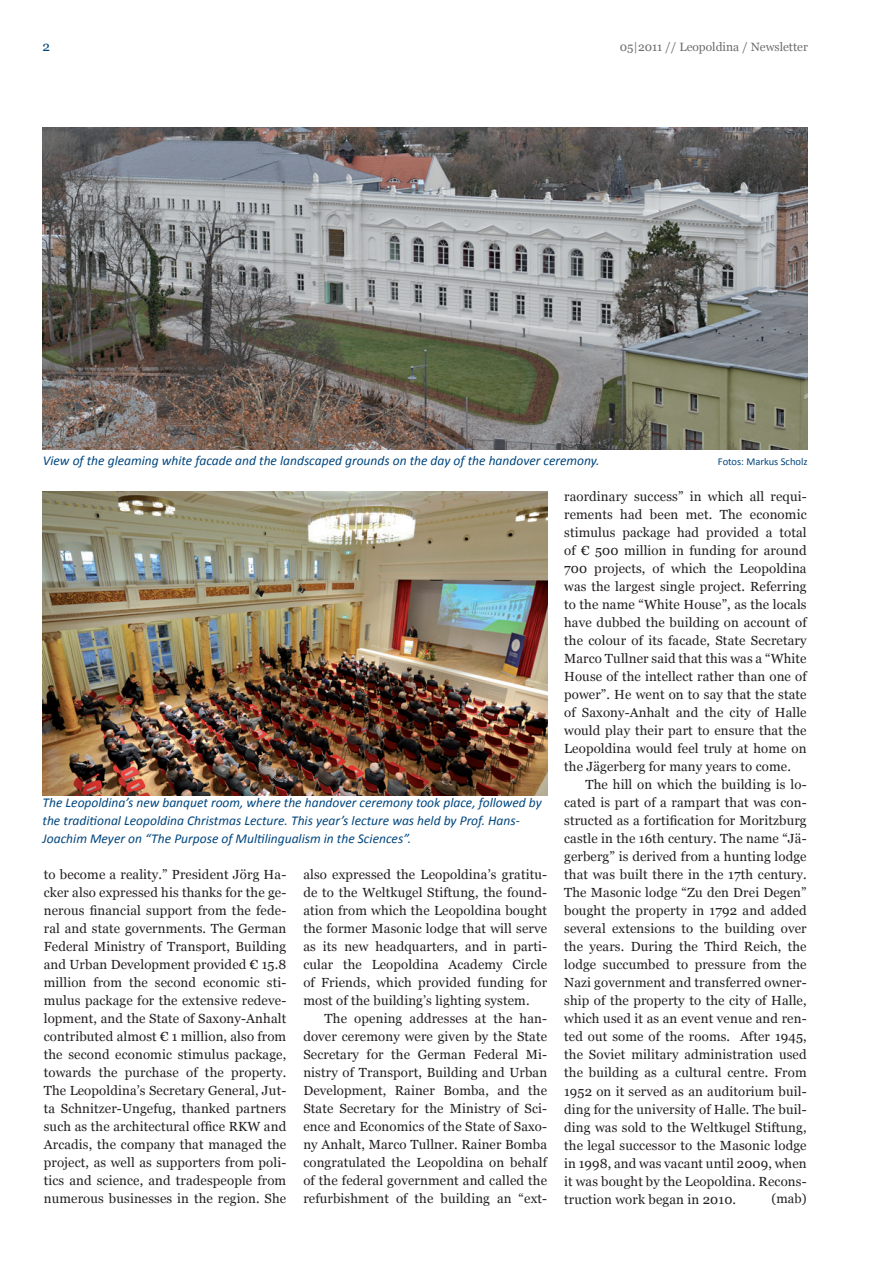
<style>
.page{position:relative;width:893px;height:1263px;background:#fff}
.page>*{position:absolute;margin:0;border:0;box-sizing:border-box;transform-origin:0 0}
.t1{font:italic 13.5px/18px "Calibri";color:#00467e}
.t2{font:13.5px "Georgia";color:#00467e}
.t3{font:13.2px/18px "Georgia";letter-spacing:.01em;color:#231f20;text-align:justify}
.t4{font:12.9px "Georgia";color:#231f20}
.t5{font:12px "Georgia";color:#6c6d70}
.t6{font:10.5px "Calibri";color:#00467e}
</style>
<div class="page">
<img style="left:43px;top:492px;width:504px;height:304px">
<img style="left:43px;top:128px;width:765px;height:322px">
<p class="t2" style="left:43px;top:39px;width:9px">2</p>
<p class="t5" style="left:620px;top:40px;width:190px">05|2011 // Leopoldina / Newsletter</p>
<p class="t1" style="left:43px;top:451px;width:558px">View of the gleaming white facade and the landscaped grounds on the day of the handover ceremony.</p>
<p class="t6" style="left:718px;top:455px;width:91px">Fotos: Markus Scholz</p>
<p class="t1" style="left:43px;top:793px;width:501px">The Leopoldina’s new banquet room, where the handover ceremony took place, followed by the traditional Leopoldina Christmas Lecture. This year’s lecture was held by Prof. Hans-<br>Joachim Meyer on “The Purpose of Multilingualism in the Sciences”.</p>
<p class="t3" style="left:44px;top:865px;width:244px">to become a reality.” President Jörg Ha&shy;cker also expressed his thanks for the ge&shy;nerous financial support from the fede&shy;ral and state governments. The German Federal Ministry of Transport, Building and Urban Development provided € 15.8 million from the second economic sti&shy;mulus package for the extensive redeve&shy;lopment, and the State of Saxony-Anhalt contributed almost € 1 million, also from the second economic stimulus package, towards the purchase of the property.<br>The Leopoldina’s Secretary General, Jut&shy;ta Schnitzer-Ungefug, thanked partners such as the architectural office RKW and Arcadis, the company that managed the project, as well as supporters from poli&shy;tics and science, and tradespeople from numerous businesses in the region. She</p>
<p class="t3" style="left:303px;top:866px;width:245px">also expressed the Leopoldina’s gratitu&shy;de to the Weltkugel Stiftung, the found&shy;ation from which the Leopoldina bought the former Masonic lodge that will serve as its new headquarters, and in parti&shy;cular the Leopoldina Academy Circle of Friends, which provided funding for most of the building’s lighting system.</p>
<p class="t3" style="left:303px;top:1010px;width:245px;text-indent:21px">The opening addresses at the han&shy;dover ceremony were given by the State Secretary for the German Federal Mi&shy;nistry of Transport, Building and Urban Development, Rainer Bomba, and the State Secretary for the Ministry of Sci&shy;ence and Economics of the State of Saxo&shy;ny Anhalt, Marco Tullner. Rainer Bomba congratulated the Leopoldina on behalf of the federal government and called the refurbishment of the building an “ext-</p>
<p class="t3" style="left:564px;top:488px;width:244px">raordinary success” in which all requi&shy;rements had been met. The economic stimulus package had provided a total of € 500 million in funding for around 700 projects, of which the Leopoldina was the largest single project. Referring to the name “White House”, as the locals have dubbed the building on account of the colour of its facade, State Secretary Marco Tullner said that this was a “White House of the intellect rather than one of power”. He went on to say that the state of Saxony-Anhalt and the city of Halle would play their part to ensure that the Leopoldina would feel truly at home on the Jägerberg for many years to come.</p>
<p class="t3" style="left:564px;top:776px;width:244px;text-indent:21px">The hill on which the building is lo&shy;cated is part of a rampart that was con&shy;structed as a fortification for Moritzburg castle in the 16th century. The name “Jä&shy;gerberg” is derived from a hunting lodge that was built there in the 17th century.<br>The Masonic lodge “Zu den Drei Degen” bought the property in 1792 and added several extensions to the building over the years. During the Third Reich, the lodge succumbed to pressure from the Nazi government and transferred owner&shy;ship of the property to the city of Halle, which used it as an event venue and ren&shy;ted out some of the rooms. After 1945, the Soviet military administration used the building as a cultural centre. From 1952 on it served as an auditorium buil&shy;ding for the university of Halle. The buil&shy;ding was sold to the Weltkugel Stiftung, the legal successor to the Masonic lodge in 1998, and was vacant until 2009, when it was bought by the Leopoldina. Recons&shy;truction work began in 2010.</p>
<p class="t4" style="left:771px;top:1191px;width:37px">(mab)</p>
</div>
